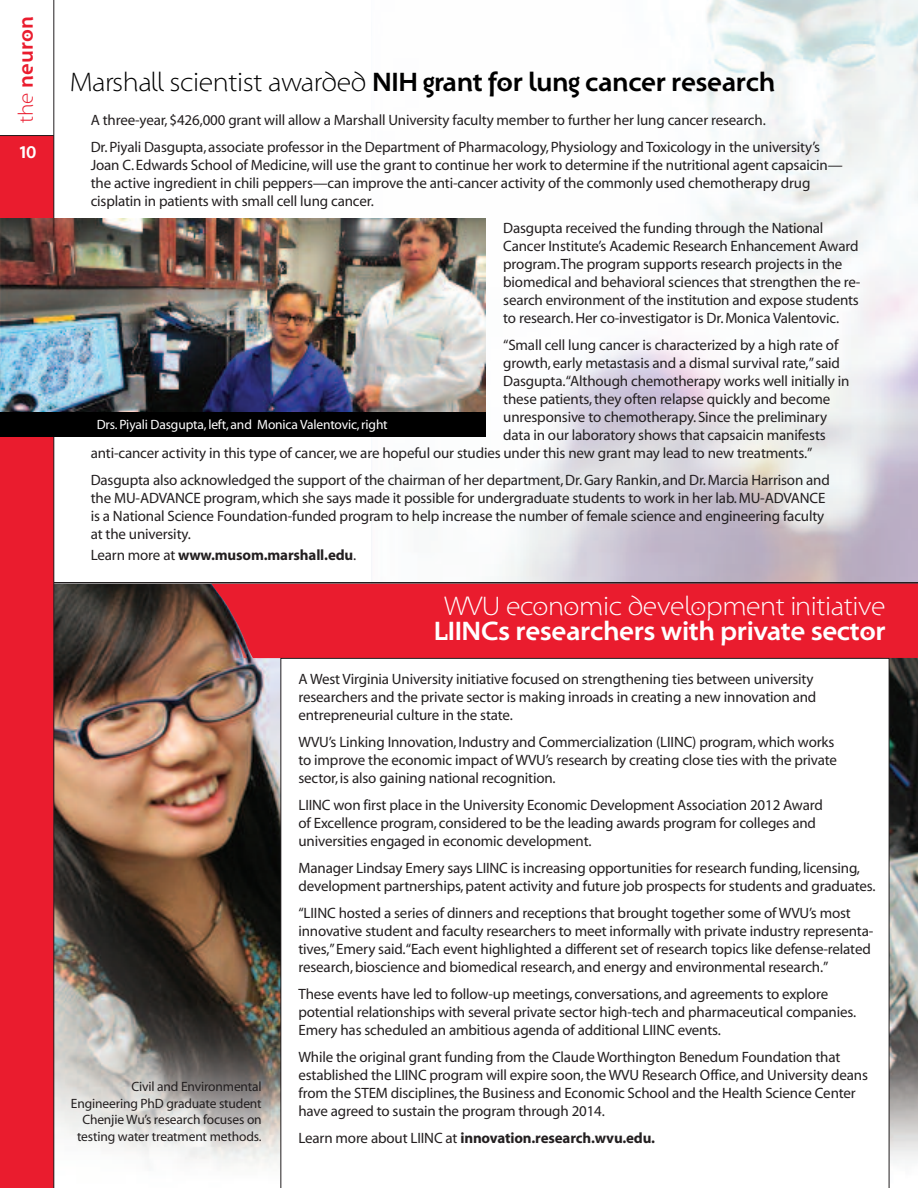
<style>
.page{position:relative;width:918px;height:1188px;background:#fff}
.page>*{position:absolute;margin:0;border:0;box-sizing:border-box;transform-origin:0 0}
.t1{font:700 27px "Santana";letter-spacing:-.015em;color:#000}
.t2{font:700 27px "Santana";letter-spacing:-.015em;color:#fff}
.t3{font:27px "Santana";letter-spacing:-.015em;color:#fff}
.t4{font:700 21px "Santana";color:#ea1c2e}
.t5{font:700 18px "Santana";color:#fff}
.t6{font:15px/18px "Myriad";letter-spacing:-.01em;color:#231f20}
.t7{font:700 15px "Myriad";letter-spacing:-.01em;color:#231f20}
.t8{font:13.5px/16.5px "Myriad";letter-spacing:-.01em;color:#231f20;text-align:right}
.t9{font:13.5px "Myriad";letter-spacing:-.01em;color:#fff}
.s1{font-weight:400}
</style>
<div class="page">
<img style="left:55px;top:584px;width:863px;height:604px">
<img style="left:371px;top:0;width:547px;height:582px">
<div style="left:0;top:135px;width:54px;height:1053px;background:#ea1c2e"></div>
<hr style="left:0;top:135px;width:54px;height:1px;background:#231f20">
<div style="left:211px;top:584px;width:707px;height:74px;background:#ea1c2e"></div>
<img style="left:237px;top:638px;width:10px;height:20px">
<svg style="left:233px;top:645px;width:7px;height:13px"></svg>
<hr style="left:54px;top:582px;width:864px;height:2px;background:#231f20">
<svg style="left:280px;top:658px;width:609px;height:530px"></svg>
<hr style="left:54px;top:0;width:1px;height:1188px;background:#231f20">
<img style="left:0;top:219px;width:485px;height:193px">
<div style="left:0;top:412px;width:485px;height:25px;background:#000"></div>
<h2 class="t4" style="left:14px;top:123px;width:108px;rotate:-90deg"><span class="s1">the</span> neuron</h2>
<p class="t5" style="left:18px;top:142px;width:20px">10</p>
<h1 class="t1" style="left:70px;top:66px;width:707px"><span class="s1">Marshall scientist awarded</span> NIH grant for lung cancer research</h1>
<p class="t6" style="left:91px;top:107px;width:731px;line-height:27px">A three-year,$426,000 grant will allow a Marshall University faculty member to further her lung cancer research.<br>Dr.Piyali Dasgupta, associate professor in the Department of Pharmacology,Physiology and Toxicology in the university’s</p>
<p class="t6" style="left:91px;top:157px;width:754px">Joan C.Edwards School of Medicine,will use the grant to continue her work to determine if the nutritional agent capsaicin— the active ingredient in chili peppers—can improve the anti-cancer activity of the commonly used chemotherapy drug cisplatin in patients with small cell lung cancer.</p>
<p class="t6" style="left:503px;top:220px;width:359px">Dasgupta received the funding through the National Cancer Institute’s Academic Research Enhancement Award program.The program supports research projects in the biomedical and behavioral sciences that strengthen the re&shy;search environment of the institution and expose students to research.Her co-investigator is Dr.Monica Valentovic.</p>
<p class="t6" style="left:503px;top:337px;width:337px">“Small cell lung cancer is characterized by a high rate of</p>
<p class="t6" style="left:503px;top:355px;width:338px">growth,early metastasis and a dismal survival rate,”said</p>
<p class="t6" style="left:503px;top:373px;width:348px">Dasgupta.“Although chemotherapy works well initially in</p>
<p class="t6" style="left:503px;top:391px;width:329px">these patients,they often relapse quickly and become</p>
<p class="t6" style="left:503px;top:409px;width:325px">unresponsive to chemotherapy.Since the preliminary</p>
<p class="t6" style="left:503px;top:427px;width:324px">data in our laboratory shows that capsaicin manifests</p>
<p class="t6" style="left:91px;top:445px;width:723px">anti-cancer activity in this type of cancer,we are hopeful our studies under this new grant may lead to new treatments.”</p>
<p class="t6" style="left:91px;top:472px;width:741px">Dasgupta also acknowledged the support of the chairman of her department,Dr.Gary Rankin, and Dr.Marcia Harrison and the MU-ADVANCE program,which she says made it possible for undergraduate students to work in her lab.MU-ADVANCE is a National Science Foundation-funded program to help increase the number of female science and engineering faculty at the university.</p>
<p class="t7" style="left:91px;top:549px;width:267px"><span class="s1">Learn more at</span> www.musom.marshall.edu<span class="s1">.</span></p>
<p class="t9" style="left:97px;top:419px;width:293px">Drs.Piyali Dasgupta, left, and Monica Valentovic,right</p>
<p class="t8" style="left:71px;top:1079px;width:192px">Civil and Environmental<br>Engineering PhD graduate student<br>Chenjie Wu’s research focuses on testing water treatment methods.</p>
<h1 class="t3" style="left:444px;top:592px;width:443px">WVU economic development initiative</h1>
<h1 class="t2" style="left:434px;top:615px;width:453px">LIINCs researchers with private sector</h1>
<p class="t6" style="left:298px;top:671px;width:519px">A West Virginia University initiative focused on strengthening ties between university researchers and the private sector is making inroads in creating a new innovation and entrepreneurial culture in the state.</p>
<p class="t6" style="left:298px;top:734px;width:540px">WVU’s Linking Innovation, Industry and Commercialization (LIINC) program,which works to improve the economic impact of WVU’s research by creating close ties with the private sector, is also gaining national recognition.</p>
<p class="t6" style="left:298px;top:797px;width:526px">LIINC won first place in the University Economic Development Association 2012 Award of Excellence program, considered to be the leading awards program for colleges and universities engaged in economic development.</p>
<p class="t6" style="left:298px;top:860px;width:579px">Manager Lindsay Emery says LIINC is increasing opportunities for research funding, licensing, development partnerships,patent activity and future job prospects for students and graduates.</p>
<p class="t6" style="left:298px;top:905px;width:576px">“LIINC hosted a series of dinners and receptions that brought together some of WVU’s most innovative student and faculty researchers to meet informally with private industry representa&shy;tives,”Emery said.“Each event highlighted a different set of research topics like defense-related research,bioscience and biomedical research, and energy and environmental research.”</p>
<p class="t6" style="left:298px;top:986px;width:559px">These events have led to follow-up meetings, conversations, and agreements to explore potential relationships with several private sector high-tech and pharmaceutical companies.<br>Emery has scheduled an ambitious agenda of additional LIINC events.</p>
<p class="t6" style="left:298px;top:1049px;width:571px">While the original grant funding from the Claude Worthington Benedum Foundation that established the LIINC program will expire soon,the WVU Research Office, and University deans from the STEM disciplines,the Business and Economic School and the Health Science Center have agreed to sustain the program through 2014.</p>
<p class="t7" style="left:298px;top:1132px;width:358px"><span class="s1">Learn more about LIINC at</span> innovation.research.wvu.edu.</p>
</div>
